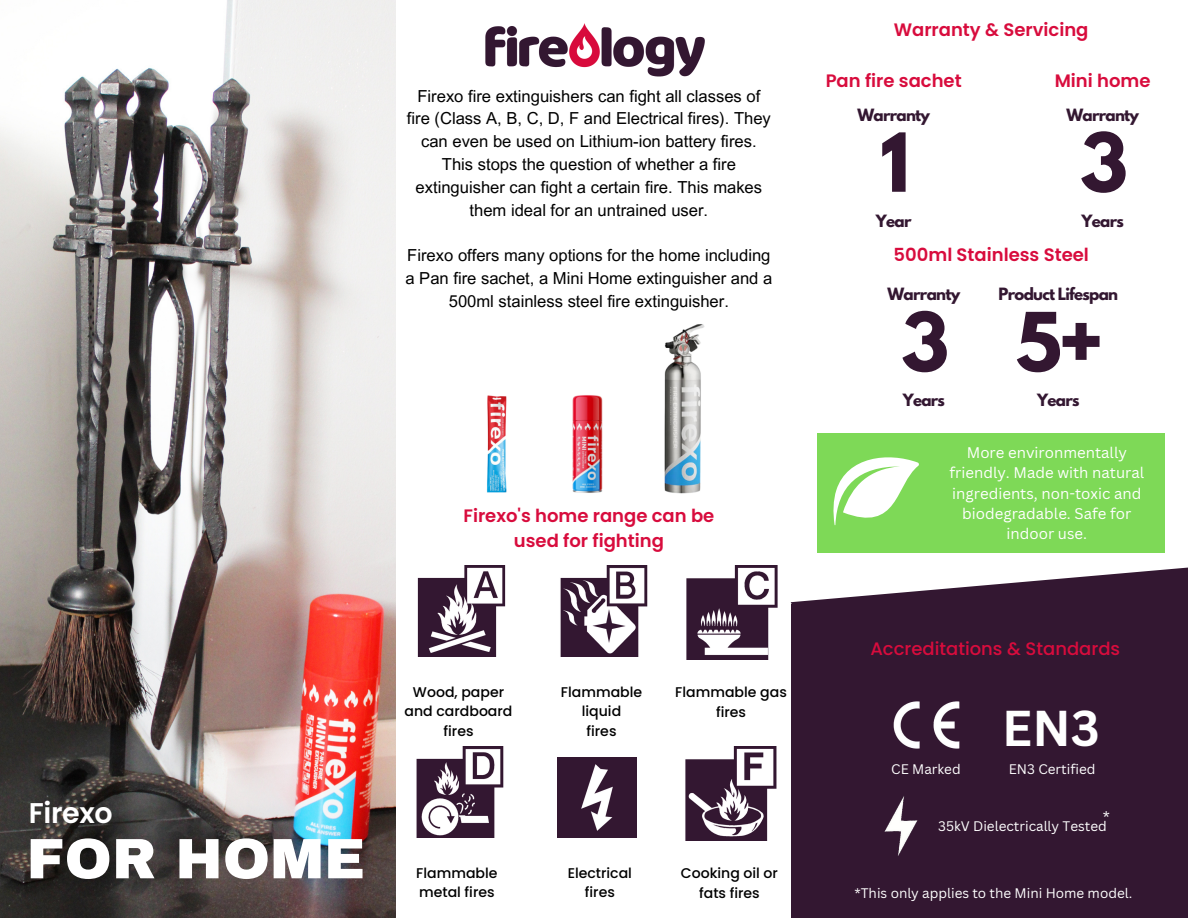
<style>
.page{position:relative;width:1188px;height:918px;background:#fff}
.page>*{position:absolute;margin:0;border:0;box-sizing:border-box;transform-origin:0 0}
.t1{font:700 72px "League Spartan";color:#331731}
.t2{font:900 57px "Archivo";color:#fff}
.t3{font:700 49.05px "Canva Sans";color:#fff}
.t4{font:600 28.5px "Poppins";letter-spacing:-.015em;color:#fff}
.t5{font:600 18px/24.8px "Poppins";color:#d80c3d;text-align:center}
.t6{font:500 18px "Poppins";color:#d80c3d}
.t7{font:16.65px/22.8px "Arial MT Pro";color:#000;text-align:center}
.t8{font:15px/20.2px "Canva Sans";color:#fff;text-align:center}
.t9{font:700 15px "League Spartan";letter-spacing:-.045em;color:#331731}
.t10{font:500 14.1px/19.4px "Poppins";color:#000;text-align:center}
.t11{font:13.5px "Canva Sans";color:#fff}
</style>
<div class="page">
<svg style="left:790px;top:567px;width:398px;height:37px;fill:#331731"></svg>
<div style="left:791px;top:604px;width:397px;height:314px;background:#331731"></div>
<img style="left:417px;top:566px;width:89px;height:91px">
<img style="left:560px;top:566px;width:88px;height:91px">
<img style="left:687px;top:566px;width:91px;height:93px">
<img style="left:416px;top:747px;width:88px;height:91px">
<img style="left:557px;top:758px;width:79px;height:79px">
<img style="left:685px;top:747px;width:91px;height:93px">
<img style="left:0;top:0;width:396px;height:918px">
<img style="left:487px;top:324px;width:218px;height:170px">
<div style="left:817px;top:433px;width:348px;height:119px;background:#7ed957"></div>
<svg style="left:833px;top:457px;width:86px;height:68px"></svg>
<img style="left:893px;top:701px;width:67px;height:48px">
<img style="left:884px;top:796px;width:34px;height:60px">
<img style="left:485px;top:23px;width:220px;height:54px">
<p class="t4" style="left:29px;top:793px;width:85px">Firexo</p>
<p class="t2" style="left:26px;top:828px;width:340px">FOR HOME</p>
<p class="t7" style="left:407px;top:86px;width:366px">Firexo fire extinguishers can fight all classes of fire (Class A, B, C, D, F and Electrical fires). They can even be used on Lithium-ion battery fires.<br>This stops the question of whether a fire extinguisher can fight a certain fire. This makes them ideal for an untrained user.</p>
<p class="t7" style="left:405px;top:246px;width:368px">Firexo offers many options for the home including a Pan fire sachet, a Mini Home extinguisher and a<br>500ml stainless steel fire extinguisher.</p>
<p class="t5" style="left:463px;top:504px;width:252px">Firexo's home range can be used for fighting</p>
<p class="t10" style="left:405px;top:682px;width:109px">Wood, paper and cardboard fires</p>
<p class="t10" style="left:561px;top:682px;width:83px">Flammable liquid</p>
<p class="t10" style="left:587px;top:721px;width:32px">fires</p>
<p class="t10" style="left:675px;top:683px;width:113px">Flammable gas fires</p>
<p class="t10" style="left:416px;top:863px;width:83px;text-align:left">Flammable metal fires</p>
<p class="t10" style="left:568px;top:863px;width:66px">Electrical fires</p>
<p class="t10" style="left:681px;top:864px;width:99px">Cooking oil or fats fires</p>
<p class="t5" style="left:894px;top:17px;width:196px">Warranty &amp; Servicing</p>
<p class="t5" style="left:826px;top:68px;width:138px">Pan fire sachet</p>
<p class="t9" style="left:857px;top:107px;width:74px">Warranty</p>
<p class="t1" style="left:880px;top:127px;width:31px">1</p>
<p class="t9" style="left:876px;top:213px;width:37px">Year</p>
<p class="t5" style="left:1055px;top:68px;width:97px">Mini home</p>
<p class="t9" style="left:1066px;top:107px;width:74px">Warranty</p>
<p class="t1" style="left:1080px;top:127px;width:49px">3</p>
<p class="t9" style="left:1082px;top:213px;width:44px">Years</p>
<p class="t5" style="left:894px;top:242px;width:197px">500ml Stainless Steel</p>
<p class="t9" style="left:888px;top:287px;width:74px">Warranty</p>
<p class="t1" style="left:901px;top:306px;width:49px">3</p>
<p class="t9" style="left:903px;top:393px;width:44px">Years</p>
<p class="t9" style="left:999px;top:287px;width:121px">Product Lifespan</p>
<p class="t1" style="left:1016px;top:306px;width:90px">5+</p>
<p class="t9" style="left:1037px;top:393px;width:44px">Years</p>
<p class="t8" style="left:949px;top:442px;width:196px">More environmentally friendly. Made with natural ingredients, non-toxic and biodegradable. Safe for indoor use.</p>
<p class="t6" style="left:870px;top:636px;width:251px">Accreditations &amp; Standards</p>
<p class="t3" style="left:1002px;top:694px;width:99px">EN3</p>
<p class="t11" style="left:891px;top:759px;width:71px">CE Marked</p>
<p class="t11" style="left:1009px;top:759px;width:88px">EN3 Certified</p>
<p class="t8" style="left:1103px;top:806px;width:9px">*</p>
<p class="t11" style="left:938px;top:816px;width:170px">35kV Dielectrically Tested</p>
<p class="t11" style="left:854px;top:884px;width:279px">*This only applies to the Mini Home model.</p>
</div>
